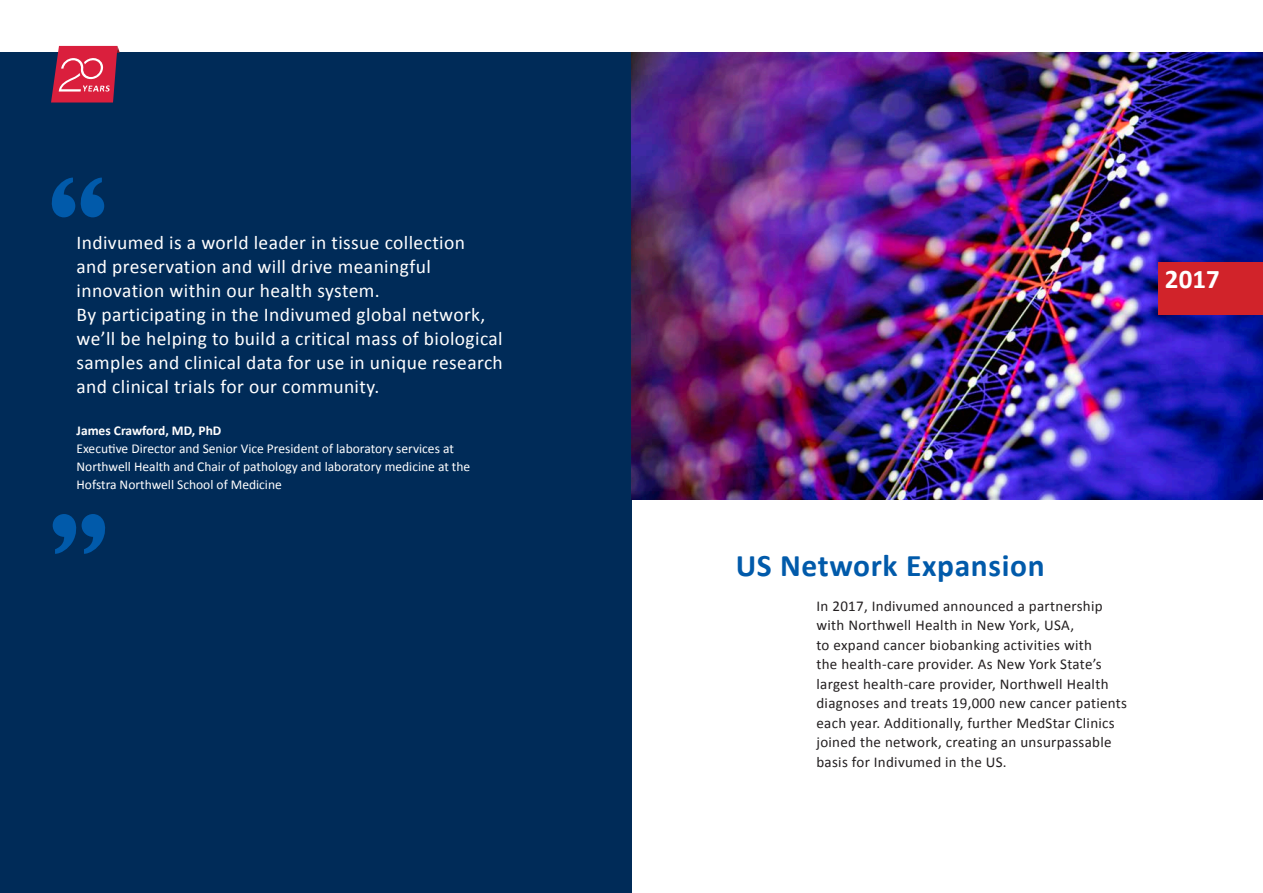
<style>
.page{position:relative;width:1263px;height:893px;background:#fff}
.page>*{position:absolute;margin:0;border:0;box-sizing:border-box;transform-origin:0 0}
.t1{font:700 31.5px "Calibri";letter-spacing:.02em;color:#015aaa}
.t2{font:700 27px "Calibri";color:#fff}
.t3{font:19.5px/24px "Calibri";letter-spacing:.02em;color:#fff}
.t4{font:15px/19.5px "Calibri";letter-spacing:.02em;color:#231f20}
.t5{font:13.5px/18px "Calibri";color:#fff}
.t6{font:700 13.5px "Calibri";color:#fff}
</style>
<div class="page">
<div style="left:0;top:53px;width:631px;height:840px;background:#002b58"></div>
<img style="left:631px;top:53px;width:632px;height:447px">
<svg style="left:53px;top:514px;width:52px;height:40px"></svg>
<svg style="left:51px;top:177px;width:53px;height:40px"></svg>
<svg style="left:51px;top:46px;width:69px;height:57px;background:#c33754"></svg>
<div style="left:1158px;top:263px;width:105px;height:52px;background:#d1232a"></div>
<p class="t3" style="left:77px;top:231px;width:428px">Indivumed is a world leader in tissue collection<br>and preservation and will drive meaningful innovation within our health system.<br>By participating in the Indivumed global network, we’ll be helping to build a critical mass of biological samples and clinical data for use in unique research and clinical trials for our community.</p>
<p class="t6" style="left:77px;top:422px;width:146px">James Crawford, MD, PhD</p>
<p class="t5" style="left:77px;top:439px;width:395px">Executive Director and Senior Vice President of laboratory services at<br>Northwell Health and Chair of pathology and laboratory medicine at the<br>Hofstra Northwell School of Medicine</p>
<h2 class="t2" style="left:1165px;top:262px;width:56px">2017</h2>
<h1 class="t1" style="left:736px;top:546px;width:310px">US Network Expansion</h1>
<p class="t4" style="left:816px;top:596px;width:312px">In 2017, Indivumed announced a partnership with Northwell Health in New York, USA,<br>to expand cancer biobanking activities with<br>the health-care provider. As New York State’s largest health-care provider, Northwell Health diagnoses and treats 19,000 new cancer patients each year. Additionally, further MedStar Clinics joined the network, creating an unsurpassable basis for Indivumed in the US.</p>
</div>
